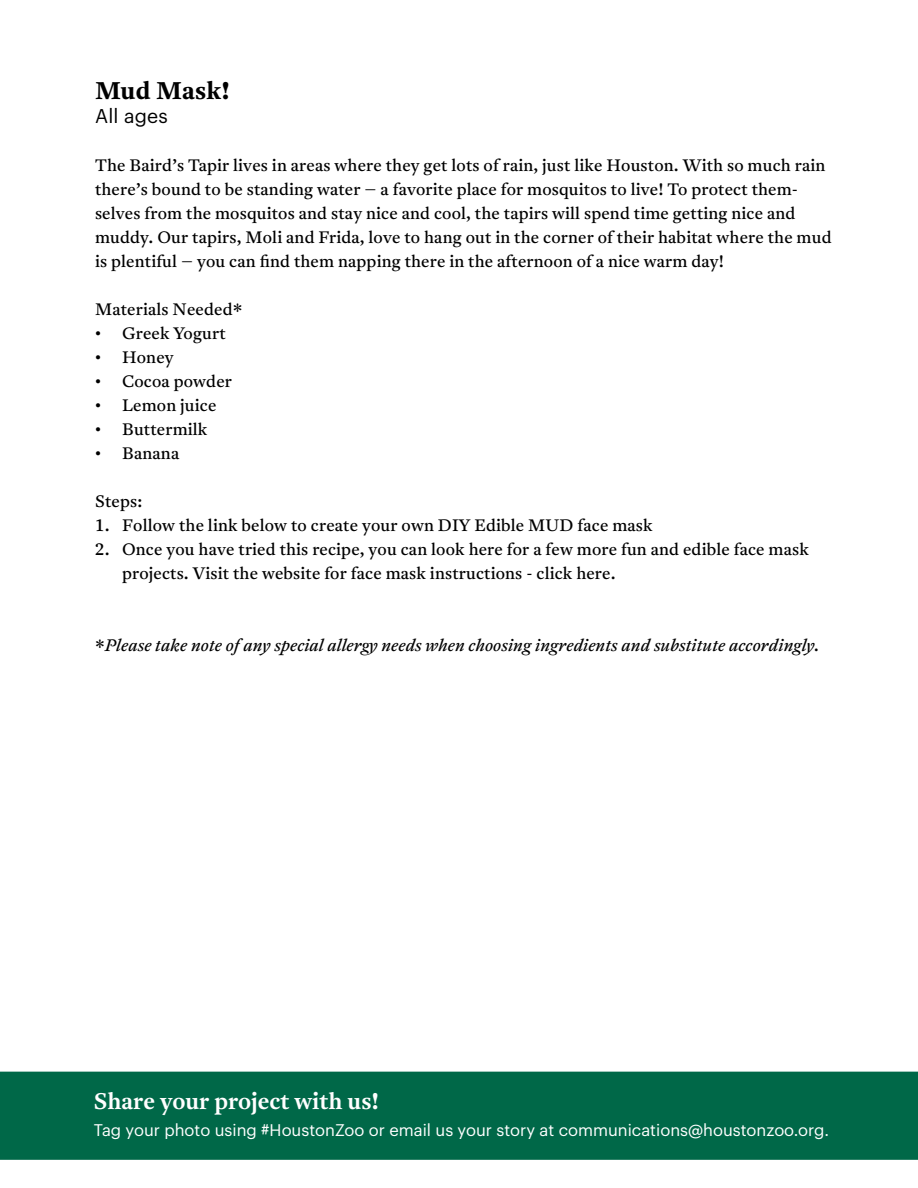
<style>
.page{position:relative;width:918px;height:1188px;background:#fff}
.page>*{position:absolute;margin:0;border:0;box-sizing:border-box;transform-origin:0 0}
.t1{font:700 24px "Antwerp";letter-spacing:.005em;color:#000}
.t2{font:600 22.5px "Antwerp";color:#fff}
.t3{font:19.5px "Graphik";letter-spacing:.01em;color:#000}
.t4{font:16.5px/24px "Antwerp";letter-spacing:.01em;color:#000}
.t5{font:italic 16.5px "Antwerp";letter-spacing:.01em;color:#000}
.t6{font:16.5px "Graphik";color:#fff}
.s1{font-style:normal}
</style>
<div class="page">
<div style="left:1px;top:1072px;width:917px;height:88px;background:#006848"></div>
<h1 class="t1" style="left:95px;top:74px;width:136px">Mud Mask!</h1>
<p class="t3" style="left:95px;top:101px;width:74px">All ages</p>
<p class="t4" style="left:95px;top:153px;width:738px">The Baird’s Tapir lives in areas where they get lots of rain, just like Houston. With so much rain there’s bound to be standing water – a favorite place for mosquitos to live! To protect them&shy;selves from the mosquitos and stay nice and cool, the tapirs will spend time getting nice and muddy. Our tapirs, Moli and Frida, love to hang out in the corner of their habitat where the mud is plentiful – you can find them napping there in the afternoon of a nice warm day!</p>
<p class="t4" style="left:95px;top:297px;width:149px">Materials Needed*</p>
<p class="t4" style="left:95px;top:321px;width:132px">• Greek Yogurt</p>
<p class="t4" style="left:95px;top:345px;width:80px">• Honey</p>
<p class="t4" style="left:95px;top:369px;width:138px">• Cocoa powder</p>
<p class="t4" style="left:95px;top:393px;width:123px">• Lemon juice</p>
<p class="t4" style="left:95px;top:417px;width:114px">• Buttermilk</p>
<p class="t4" style="left:95px;top:441px;width:86px">• Banana</p>
<p class="t4" style="left:95px;top:489px;width:49px">Steps:</p>
<p class="t4" style="left:95px;top:513px;width:559px">1. Follow the link below to create your own DIY Edible MUD face mask</p>
<p class="t4" style="left:122px;top:537px;width:688px;text-indent:-27px">2. Once you have tried this recipe, you can look here for a few more fun and edible face mask projects. Visit the website for face mask instructions - click here.</p>
<p class="t5" style="left:95px;top:635px;width:726px"><span class="s1">*</span>Please take note of any special allergy needs when choosing ingredients and substitute accordingly.</p>
<h2 class="t2" style="left:94px;top:1086px;width:287px">Share your project with us!</h2>
<p class="t6" style="left:94px;top:1118px;width:737px">Tag your photo using #HoustonZoo or email us your story at communications@houstonzoo.org.</p>
</div>
